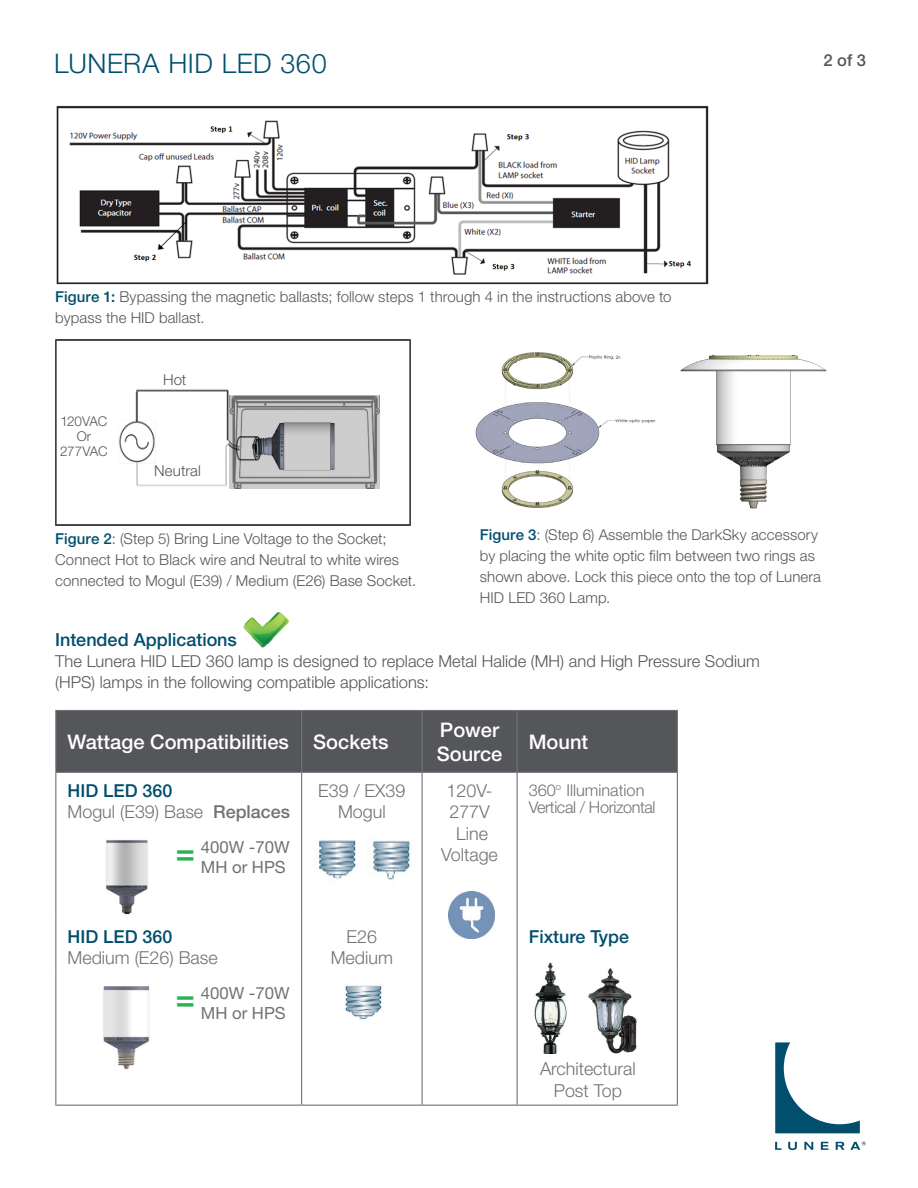
<style>
.page{position:relative;width:918px;height:1188px;background:#fff}
.page>*{position:absolute;margin:0;border:0;box-sizing:border-box;transform-origin:0 0}
.t1{font:700 31.2px "Times";color:#29b359}
.large_title{font:300 27px "Helvetica Neue LT Std";letter-spacing:.02em;color:#004f6e}
.t2{font:500 20.1px "Helvetica Neue LT Std";color:#fff}
.stat_large_number{font:500 18px "Helvetica Neue LT Std";color:#014e6d}
.t3{font:300 17.85px/21.5px "Helvetica Neue LT Std";color:#717177;text-align:center}
.t4{font:500 17.85px "Helvetica Neue LT Std";color:#014e6d}
.t5{font:16.8px/20.1px "Helvetica Neue LT Std";color:#717177}
.stat_large_number-2{font:300 16.5px/21px "Helvetica Neue LT Std";color:#555659}
.stat_large_number-3{font:500 16.5px "Helvetica Neue LT Std";color:#555659}
.t6{font:300 16.35px/17.9px "Helvetica Neue LT Std";letter-spacing:-.025em;color:#717177}
.stat_large_number-4{font:300 15px/21px "Helvetica Neue LT Std";letter-spacing:.005em;color:#56565a}
.stat_large_number-5{font:300 13.5px "Helvetica Neue LT Std";letter-spacing:-.02em;color:#56565a}
.s1{font-weight:500;color:#004f6e}
.s2{font-weight:500}
.s3{font-weight:500;color:#014e6d}
</style>
<div class="page">
<svg style="left:775px;top:1042px;width:85px;height:91px"></svg>
<svg style="left:775px;top:1142px;width:7px;height:8px"></svg>
<svg style="left:788px;top:1142px;width:9px;height:8px"></svg>
<svg style="left:804px;top:1142px;width:9px;height:8px"></svg>
<svg style="left:821px;top:1142px;width:8px;height:8px"></svg>
<svg style="left:836px;top:1141px;width:30px;height:9px"></svg>
<img style="left:56px;top:105px;width:653px;height:180px">
<img style="left:244px;top:612px;width:45px;height:36px">
<img style="left:55px;top:340px;width:356px;height:186px">
<img style="left:475px;top:352px;width:181px;height:156px">
<img style="left:680px;top:354px;width:147px;height:155px">
<div style="left:56px;top:711px;width:621px;height:61px;background:#555659"></div>
<hr style="left:55px;top:772px;width:247px;height:1px;background:#717177">
<hr style="left:302px;top:772px;width:120px;height:1px;background:#717177">
<hr style="left:422px;top:772px;width:95px;height:1px;background:#717177">
<hr style="left:517px;top:772px;width:161px;height:1px;background:#717177">
<hr style="left:55px;top:710px;width:247px;height:1px;background:#717177">
<hr style="left:55px;top:711px;width:1px;height:61px;background:#717177">
<hr style="left:302px;top:710px;width:120px;height:1px;background:#717177">
<hr style="left:301px;top:711px;width:1px;height:61px;background:#717177">
<hr style="left:422px;top:710px;width:95px;height:1px;background:#717177">
<hr style="left:422px;top:711px;width:1px;height:61px;background:#717177">
<hr style="left:517px;top:710px;width:161px;height:1px;background:#717177">
<hr style="left:517px;top:711px;width:1px;height:61px;background:#717177">
<hr style="left:677px;top:711px;width:1px;height:61px;background:#717177">
<hr style="left:55px;top:773px;width:1px;height:145px;background:#717177">
<hr style="left:301px;top:773px;width:1px;height:145px;background:#717177">
<hr style="left:422px;top:773px;width:1px;height:145px;background:#717177">
<hr style="left:517px;top:773px;width:1px;height:145px;background:#717177">
<hr style="left:677px;top:773px;width:1px;height:145px;background:#717177">
<hr style="left:55px;top:918px;width:1px;height:58px;background:#717177">
<hr style="left:301px;top:918px;width:1px;height:58px;background:#717177">
<hr style="left:422px;top:918px;width:1px;height:58px;background:#717177">
<hr style="left:517px;top:918px;width:1px;height:58px;background:#717177">
<hr style="left:677px;top:918px;width:1px;height:58px;background:#717177">
<hr style="left:55px;top:976px;width:1px;height:129px;background:#717177">
<hr style="left:301px;top:976px;width:1px;height:129px;background:#717177">
<hr style="left:422px;top:976px;width:1px;height:129px;background:#717177">
<hr style="left:517px;top:976px;width:1px;height:129px;background:#717177">
<hr style="left:677px;top:976px;width:1px;height:129px;background:#717177">
<hr style="left:55px;top:1105px;width:247px;height:1px;background:#717177">
<hr style="left:302px;top:1105px;width:120px;height:1px;background:#717177">
<hr style="left:422px;top:1105px;width:95px;height:1px;background:#717177">
<hr style="left:517px;top:1105px;width:161px;height:1px;background:#717177">
<img style="left:345px;top:985px;width:37px;height:34px">
<img style="left:318px;top:840px;width:93px;height:40px">
<img style="left:534px;top:962px;width:103px;height:92px">
<img style="left:106px;top:840px;width:42px;height:75px">
<img style="left:103px;top:986px;width:47px;height:84px">
<img style="left:448px;top:892px;width:46px;height:46px">
<p class="large_title" style="left:54px;top:47px;width:274px">LUNERA HID LED 360</p>
<p class="stat_large_number-3" style="left:824px;top:50px;width:44px">2 of 3</p>
<p class="stat_large_number-4" style="left:55px;top:285px;width:618px"><span class="s1">Figure 1:</span> Bypassing the magnetic ballasts; follow steps 1 through 4 in the instructions above to bypass the HID ballast.</p>
<p class="stat_large_number-5" style="left:61px;top:413px;width:48px">120VAC</p>
<p class="stat_large_number-5" style="left:77px;top:428px;width:16px">Or</p>
<p class="stat_large_number-5" style="left:60px;top:443px;width:49px">277VAC</p>
<p class="stat_large_number-4" style="left:163px;top:369px;width:25px">Hot</p>
<p class="stat_large_number-4" style="left:154px;top:460px;width:48px">Neutral</p>
<p class="stat_large_number-4" style="left:55px;top:528px;width:362px"><span class="s1">Figure 2</span>: (Step 5) Bring Line Voltage to the Socket;<br>Connect Hot to Black wire and Neutral to white wires connected to Mogul (E39) / Medium (E26) Base Socket.</p>
<p class="stat_large_number-4" style="left:480px;top:523px;width:343px"><span class="s1">Figure 3</span>: (Step 6) Assemble the DarkSky accessory by placing the white optic film between two rings as shown above. Lock this piece onto the top of Lunera HID LED 360 Lamp.</p>
<p class="stat_large_number" style="left:55px;top:629px;width:183px">Intended Applications</p>
<p class="stat_large_number-2" style="left:55px;top:650px;width:706px">The Lunera HID LED 360 lamp is designed to replace Metal Halide (MH) and High Pressure Sodium (HPS) lamps in the following compatible applications:</p>
<p class="t2" style="left:68px;top:729px;width:223px">Wattage Compatibilities</p>
<p class="t2" style="left:313px;top:729px;width:77px">Sockets</p>
<p class="t2" style="left:440px;top:717px;width:61px">Power</p>
<p class="t2" style="left:437px;top:741px;width:67px">Source</p>
<p class="t2" style="left:529px;top:729px;width:61px">Mount</p>
<p class="t4" style="left:68px;top:780px;width:106px">HID LED 360</p>
<p class="t3" style="left:68px;top:801px;width:224px">Mogul (E39) Base <span class="s2">Replaces</span></p>
<p class="t1" style="left:176px;top:824px;width:19px">=</p>
<p class="t5" style="left:201px;top:836px;width:90px">400W -70W<br>MH or HPS</p>
<p class="t3" style="left:318px;top:779px;width:89px">E39 / EX39<br>Mogul</p>
<p class="t3" style="left:441px;top:779px;width:58px">120V-<br>277V<br>Line<br>Voltage</p>
<p class="t6" style="left:529px;top:781px;width:128px">360<sup>o</sup> Illumination<br>Vertical / Horizontal</p>
<p class="t3" style="left:68px;top:925px;width:152px;text-align:left"><span class="s3">HID LED 360<br></span>Medium (E26) Base</p>
<p class="t3" style="left:331px;top:925px;width:64px">E26<br>Medium</p>
<p class="t4" style="left:529px;top:926px;width:102px">Fixture Type</p>
<p class="t1" style="left:176px;top:970px;width:19px">=</p>
<p class="t5" style="left:201px;top:983px;width:90px">400W -70W<br>MH or HPS</p>
<p class="t3" style="left:540px;top:1058px;width:97px">Architectural<br>Post Top</p>
</div>
